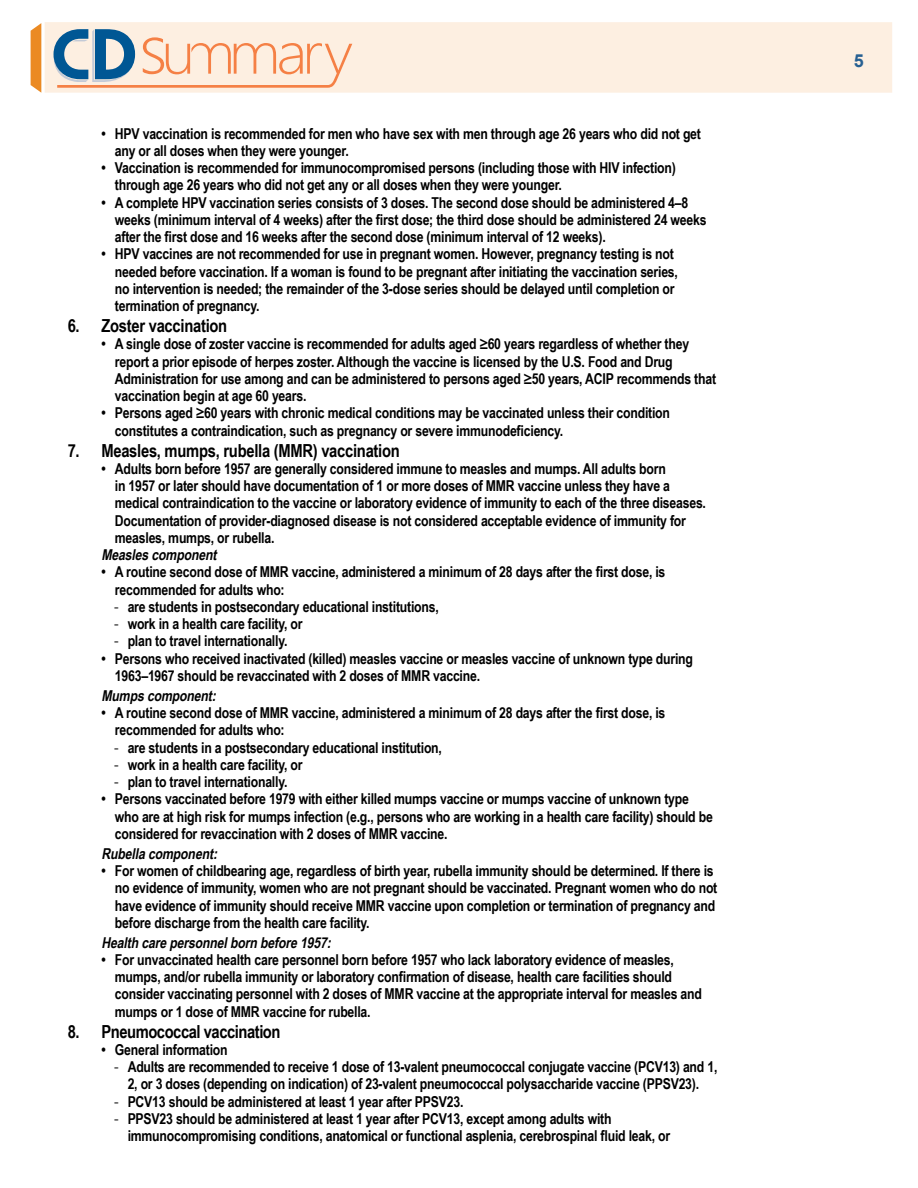
<style>
.page{position:relative;width:918px;height:1188px;background:#fff}
.page>*{position:absolute;margin:0;border:0;box-sizing:border-box;transform-origin:0 0}
.t1{font:700 18px "Arial Narrow";letter-spacing:-.015em;color:#000}
.t2{font:700 18px "Arial";color:#276092}
.t3{font:700 15px/17.2px "Arial Narrow";letter-spacing:-.015em;color:#000}
.t4{font:italic 700 15px "Arial Narrow";color:#000}
.s1{font-family:"Myriad Pro";font-weight:400}
</style>
<div class="page">
<div style="left:45px;top:22px;width:847px;height:71px;background:#fdefe1"></div>
<svg style="left:31px;top:23px;width:10px;height:70px"></svg>
<svg style="left:54px;top:29px;width:298px;height:59px"></svg>
<p class="t3" style="left:115px;top:124px;width:588px;text-indent:-14px">• HPV vaccination is recommended for men who have sex with men through age 26 years who did not get any or all doses when they were younger.</p>
<p class="t3" style="left:115px;top:158px;width:562px;text-indent:-14px">• Vaccination is recommended for immunocompromised persons (including those with HIV infection) through age 26 years who did not get any or all doses when they were younger.</p>
<p class="t3" style="left:115px;top:193px;width:593px;text-indent:-14px">• A complete HPV vaccination series consists of 3 doses. The second dose should be administered 4–8 weeks (minimum interval of 4 weeks) after the first dose; the third dose should be administered 24 weeks after the first dose and 16 weeks after the second dose (minimum interval of 12 weeks).</p>
<p class="t3" style="left:115px;top:245px;width:565px;text-indent:-14px">• HPV vaccines are not recommended for use in pregnant women. However, pregnancy testing is not needed before vaccination. If a woman is found to be pregnant after initiating the vaccination series, no intervention is needed; the remainder of the 3-dose series should be delayed until completion or termination of pregnancy.</p>
<p class="t1" style="left:68px;top:312px;width:161px">6. Zoster vaccination</p>
<p class="t3" style="left:115px;top:335px;width:603px;text-indent:-14px">• A single dose of zoster vaccine is recommended for adults aged ≥60 years regardless of whether they report a prior episode of herpes zoster. Although the vaccine is licensed by the U.S. Food and Drug Administration for use among and can be administered to persons aged ≥50 years, ACIP recommends that vaccination begin at age 60 years.</p>
<p class="t3" style="left:115px;top:404px;width:557px;text-indent:-13px">• Persons aged ≥60 years with chronic medical conditions may be vaccinated unless their condition constitutes a contraindication, such as pregnancy or severe immunodeficiency.</p>
<p class="t1" style="left:68px;top:437px;width:334px">7. Measles, mumps, rubella (MMR) vaccination</p>
<p class="t3" style="left:115px;top:459px;width:593px;text-indent:-13px">• Adults born before 1957 are generally considered immune to measles and mumps. All adults born<br>in 1957 or later should have documentation of 1 or more doses of MMR vaccine unless they have a medical contraindication to the vaccine or laboratory evidence of immunity to each of the three diseases.<br>Documentation of provider-diagnosed disease is not considered acceptable evidence of immunity for measles, mumps, or rubella.</p>
<p class="t4" style="left:101px;top:543px;width:120px">Measlescomponent</p>
<p class="t3" style="left:115px;top:563px;width:552px;text-indent:-14px">• A routine second dose of MMR vaccine, administered a minimum of 28 days after the first dose, is recommended for adults who:</p>
<p class="t3" style="left:114px;top:597px;width:326px"><span class="s1">-</span> are students in postsecondary educational institutions,</p>
<p class="t3" style="left:114px;top:614px;width:190px"><span class="s1">-</span> work in a health care facility, or</p>
<p class="t3" style="left:114px;top:632px;width:175px"><span class="s1">-</span> plan to travel internationally.</p>
<p class="t3" style="left:115px;top:649px;width:580px;text-indent:-14px">• Persons who received inactivated (killed) measles vaccine or measles vaccine of unknown type during<br>1963–1967 should be revaccinated with 2 doses of MMR vaccine.</p>
<p class="t4" style="left:101px;top:684px;width:120px">Mumpscomponent:</p>
<p class="t3" style="left:115px;top:703px;width:552px;text-indent:-14px">• A routine second dose of MMR vaccine, administered a minimum of 28 days after the first dose, is recommended for adults who:</p>
<p class="t3" style="left:114px;top:738px;width:329px"><span class="s1">-</span> are students in a postsecondary educational institution,</p>
<p class="t3" style="left:114px;top:755px;width:190px"><span class="s1">-</span> work in a health care facility, or</p>
<p class="t3" style="left:114px;top:772px;width:175px"><span class="s1">-</span> plan to travel internationally.</p>
<p class="t3" style="left:115px;top:790px;width:599px;text-indent:-14px">• Persons vaccinated before 1979 with either killed mumps vaccine or mumps vaccine of unknown type who are at high risk for mumps infection (e.g., persons who are working in a health care facility) should be considered for revaccination with 2 doses of MMR vaccine.</p>
<p class="t4" style="left:101px;top:842px;width:121px">Rubellacomponent:</p>
<p class="t3" style="left:115px;top:861px;width:604px;text-indent:-13px">• For women of childbearing age, regardless of birth year, rubella immunity should be determined. If there is no evidence of immunity, women who are not pregnant should be vaccinated. Pregnant women who do not have evidence of immunity should receive MMR vaccine upon completion or termination of pregnancy and before discharge from the health care facility.</p>
<p class="t4" style="left:101px;top:931px;width:235px">Health carepersonnelborn before1957:</p>
<p class="t3" style="left:115px;top:950px;width:589px;text-indent:-13px">• For unvaccinated health care personnel born before 1957 who lack laboratory evidence of measles, mumps, and/or rubella immunity or laboratory confirmation of disease, health care facilities should consider vaccinating personnel with 2 doses of MMR vaccine at the appropriate interval for measles and mumps or 1 dose of MMR vaccine for rubella.</p>
<p class="t1" style="left:68px;top:1018px;width:214px">8. Pneumococcal vaccination</p>
<p class="t3" style="left:101px;top:1040px;width:128px">• General information</p>
<p class="t3" style="left:114px;top:1058px;width:605px;text-align:center"><span class="s1">-</span> Adults are recommended to receive 1 dose of 13-valent pneumococcal conjugate vaccine (PCV13) and 1,<br>2, or 3 doses (depending on indication) of 23-valent pneumococcal polysaccharide vaccine (PPSV23).</p>
<p class="t3" style="left:114px;top:1092px;width:351px"><span class="s1">-</span> PCV13 should be administered at least 1 year after PPSV23.</p>
<p class="t3" style="left:128px;top:1109px;width:544px;text-indent:-14px"><span class="s1">-</span> PPSV23 should be administered at least 1 year after PCV13, except among adults with immunocompromising conditions, anatomical or functional asplenia, cerebrospinal fluid leak, or</p>
<p class="t2" style="left:854px;top:49px;width:12px">5</p>
</div>
